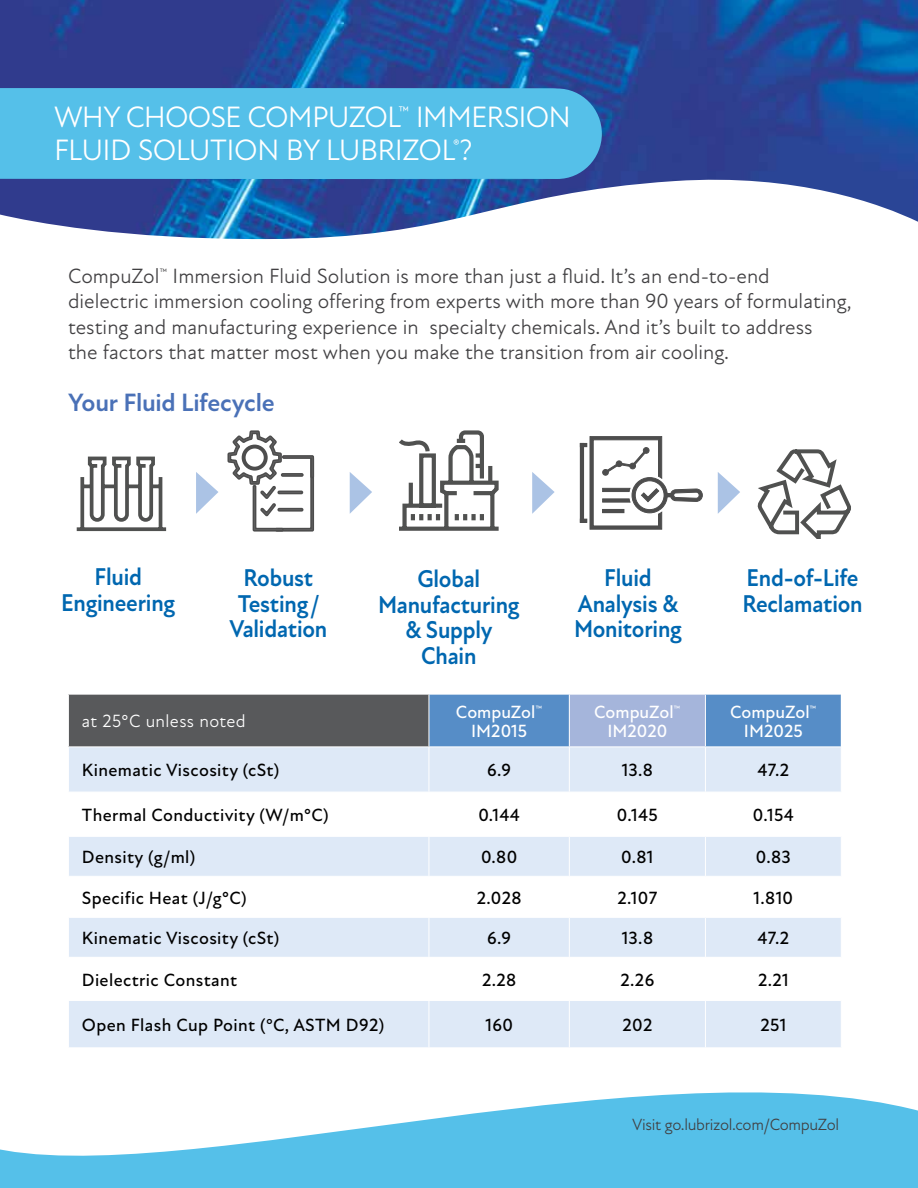
<style>
.page{position:relative;width:918px;height:1188px;background:#fff}
.page>*{position:absolute;margin:0;border:0;box-sizing:border-box;transform-origin:0 0}
.t1{font:30px/33px "New Atten";letter-spacing:-.03em;color:#fff}
.t2{font:700 25.5px "New Atten";letter-spacing:-.015em;color:#4a71b7}
.t3{font:700 24.75px/25.5px "New Atten";letter-spacing:-.01em;color:#0067b0;text-align:center;scale:.93 1}
.t4{font:21px/25.5px "New Atten";color:#414042}
.t5{font:500 18px "New Atten";letter-spacing:.02em;color:#000}
.t6{font:500 18px/19.5px "New Atten";color:#fff;text-align:center}
.t7{font:18px "New Atten";letter-spacing:.02em;color:#fff}
.t8{font:16.5px "New Atten";letter-spacing:-.02em;color:#414042}
</style>
<div class="page">
<svg style="left:0;top:1092px;width:918px;height:96px;fill:#55c0e9"></svg>
<img style="left:0;top:0;width:918px;height:239px">
<div style="left:0;top:88px;width:602px;height:91px;background:#55c0e9"></div>
<svg style="left:77px;top:456px;width:90px;height:76px"></svg>
<svg style="left:196px;top:472px;width:22px;height:42px"></svg>
<svg style="left:757px;top:449px;width:94px;height:90px"></svg>
<svg style="left:400px;top:430px;width:99px;height:101px"></svg>
<svg style="left:227px;top:430px;width:88px;height:102px"></svg>
<div style="left:277px;top:491px;width:26px;height:3px;border:2px solid #000"></div>
<div style="left:281px;top:473px;width:23px;height:4px;border:2px solid #000"></div>
<div style="left:277px;top:508px;width:26px;height:4px;border:2px solid #000"></div>
<div style="left:244px;top:447px;width:22px;height:22px;background:#fff;border-radius:50%"></div>
<div style="left:242px;top:445px;width:26px;height:26px;border:4px solid #000;border-radius:50%"></div>
<svg style="left:580px;top:436px;width:123px;height:94px"></svg>
<svg style="left:350px;top:472px;width:22px;height:42px"></svg>
<svg style="left:532px;top:472px;width:23px;height:42px"></svg>
<svg style="left:718px;top:472px;width:22px;height:42px"></svg>
<div style="left:68px;top:694px;width:361px;height:53px;background:#58595b"></div>
<div style="left:429px;top:694px;width:140px;height:53px;background:#568dc7"></div>
<div style="left:569px;top:694px;width:136px;height:53px;background:#a5b5db"></div>
<div style="left:705px;top:694px;width:136px;height:53px;background:#568dc7"></div>
<svg style="left:69px;top:748px;width:772px;height:299px;fill:#dee9f7"></svg>
<svg style="left:69px;top:958px;width:772px;height:42px"></svg>
<hr style="left:68px;top:694px;width:361px;height:1px;background:#fff">
<hr style="left:68px;top:695px;width:1px;height:52px;background:#fff">
<hr style="left:429px;top:694px;width:140px;height:1px;background:#fff">
<hr style="left:429px;top:695px;width:1px;height:52px;background:#fff">
<hr style="left:569px;top:694px;width:136px;height:1px;background:#fff">
<hr style="left:569px;top:695px;width:1px;height:52px;background:#fff">
<hr style="left:705px;top:694px;width:137px;height:1px;background:#fff">
<hr style="left:705px;top:695px;width:1px;height:52px;background:#fff">
<hr style="left:429px;top:747px;width:1px;height:45px;background:#fff">
<hr style="left:569px;top:747px;width:1px;height:45px;background:#fff">
<hr style="left:705px;top:747px;width:1px;height:45px;background:#fff">
<hr style="left:68px;top:792px;width:361px;height:1px;background:#fff">
<hr style="left:429px;top:792px;width:140px;height:1px;background:#fff">
<hr style="left:429px;top:792px;width:1px;height:44px;background:#fff">
<hr style="left:569px;top:792px;width:136px;height:1px;background:#fff">
<hr style="left:569px;top:792px;width:1px;height:44px;background:#fff">
<hr style="left:705px;top:792px;width:137px;height:1px;background:#fff">
<hr style="left:705px;top:792px;width:1px;height:44px;background:#fff">
<hr style="left:68px;top:836px;width:361px;height:1px;background:#fff">
<hr style="left:429px;top:836px;width:140px;height:1px;background:#fff">
<hr style="left:429px;top:837px;width:1px;height:39px;background:#fff">
<hr style="left:569px;top:836px;width:136px;height:1px;background:#fff">
<hr style="left:569px;top:837px;width:1px;height:39px;background:#fff">
<hr style="left:705px;top:836px;width:137px;height:1px;background:#fff">
<hr style="left:705px;top:837px;width:1px;height:39px;background:#fff">
<hr style="left:68px;top:876px;width:361px;height:1px;background:#fff">
<hr style="left:429px;top:876px;width:140px;height:1px;background:#fff">
<hr style="left:429px;top:877px;width:1px;height:40px;background:#fff">
<hr style="left:569px;top:876px;width:136px;height:1px;background:#fff">
<hr style="left:569px;top:877px;width:1px;height:40px;background:#fff">
<hr style="left:705px;top:876px;width:137px;height:1px;background:#fff">
<hr style="left:705px;top:877px;width:1px;height:40px;background:#fff">
<hr style="left:68px;top:917px;width:361px;height:1px;background:#fff">
<hr style="left:429px;top:917px;width:140px;height:1px;background:#fff">
<hr style="left:429px;top:918px;width:1px;height:39px;background:#fff">
<hr style="left:569px;top:917px;width:136px;height:1px;background:#fff">
<hr style="left:569px;top:918px;width:1px;height:39px;background:#fff">
<hr style="left:705px;top:917px;width:137px;height:1px;background:#fff">
<hr style="left:705px;top:918px;width:1px;height:39px;background:#fff">
<hr style="left:68px;top:957px;width:361px;height:1px;background:#fff">
<hr style="left:429px;top:957px;width:140px;height:1px;background:#fff">
<hr style="left:429px;top:958px;width:1px;height:42px;background:#fff">
<hr style="left:569px;top:957px;width:136px;height:1px;background:#fff">
<hr style="left:569px;top:958px;width:1px;height:42px;background:#fff">
<hr style="left:705px;top:957px;width:137px;height:1px;background:#fff">
<hr style="left:705px;top:958px;width:1px;height:42px;background:#fff">
<hr style="left:68px;top:1000px;width:361px;height:1px;background:#fff">
<hr style="left:429px;top:1000px;width:140px;height:1px;background:#fff">
<hr style="left:429px;top:1001px;width:1px;height:46px;background:#fff">
<hr style="left:569px;top:1000px;width:136px;height:1px;background:#fff">
<hr style="left:569px;top:1001px;width:1px;height:46px;background:#fff">
<hr style="left:705px;top:1000px;width:137px;height:1px;background:#fff">
<hr style="left:705px;top:1001px;width:1px;height:46px;background:#fff">
<h1 class="t1" style="left:54px;top:100px;width:518px">WHY CHOOSE COMPUZOL<sup>™</sup> IMMERSION<br>FLUID SOLUTION BY LUBRIZOL<sup>®</sup>?</h1>
<p class="t4" style="left:68px;top:263px;width:785px">CompuZol<sup>™</sup> Immersion Fluid Solution is more than just a fluid. It’s an end-to-end dielectric immersion cooling offering from experts with more than 90 years of formulating, testing and manufacturing experience in specialty chemicals. And it’s built to address<br>the factors that matter most when you make the transition from air cooling.</p>
<p class="t2" style="left:68px;top:387px;width:208px">Your Fluid Lifecycle</p>
<p class="t3" style="left:61px;top:565px;width:124px">Fluid<br>Engineering</p>
<p class="t3" style="left:378px;top:566px;width:154px">Global<br>Manufacturing &amp; Supply<br>Chain</p>
<p class="t3" style="left:574px;top:566px;width:118px">Fluid<br>Analysis &amp;<br>Monitoring</p>
<p class="t3" style="left:230px;top:566px;width:107px">Robust<br>Testing /<br>Validation</p>
<p class="t3" style="left:742px;top:566px;width:131px;text-align:left">End-of-Life<br>Reclamation</p>
<p class="t7" style="left:82px;top:711px;width:165px">at 25°C unless noted</p>
<p class="t6" style="left:456px;top:702px;width:88px">CompuZol<sup>™<br></sup>IM2015</p>
<p class="t6" style="left:594px;top:702px;width:88px">CompuZol<sup>™<br></sup>IM2020</p>
<p class="t6" style="left:730px;top:702px;width:88px">CompuZol<sup>™<br></sup>IM2025</p>
<p class="t5" style="left:82px;top:760px;width:199px">Kinematic Viscosity (cSt)</p>
<p class="t5" style="left:487px;top:760px;width:25px">6.9</p>
<p class="t5" style="left:622px;top:760px;width:33px">13.8</p>
<p class="t5" style="left:758px;top:760px;width:33px">47.2</p>
<p class="t5" style="left:82px;top:804px;width:248px">Thermal Conductivity (W/m°C)</p>
<p class="t5" style="left:478px;top:804px;width:43px">0.144</p>
<p class="t5" style="left:617px;top:804px;width:42px">0.145</p>
<p class="t5" style="left:753px;top:804px;width:42px">0.154</p>
<p class="t5" style="left:82px;top:846px;width:115px">Density (g/ml)</p>
<p class="t5" style="left:481px;top:846px;width:38px">0.80</p>
<p class="t5" style="left:621px;top:846px;width:34px">0.81</p>
<p class="t5" style="left:756px;top:846px;width:36px">0.83</p>
<p class="t5" style="left:82px;top:887px;width:166px">Specific Heat (J/g°C)</p>
<p class="t5" style="left:477px;top:887px;width:46px">2.028</p>
<p class="t5" style="left:618px;top:887px;width:41px">2.107</p>
<p class="t5" style="left:754px;top:887px;width:41px">1.810</p>
<p class="t5" style="left:82px;top:927px;width:199px">Kinematic Viscosity (cSt)</p>
<p class="t5" style="left:487px;top:927px;width:25px">6.9</p>
<p class="t5" style="left:622px;top:927px;width:33px">13.8</p>
<p class="t5" style="left:758px;top:927px;width:33px">47.2</p>
<p class="t5" style="left:82px;top:969px;width:157px">Dielectric Constant</p>
<p class="t5" style="left:482px;top:969px;width:36px">2.28</p>
<p class="t5" style="left:621px;top:969px;width:35px">2.26</p>
<p class="t5" style="left:758px;top:969px;width:32px">2.21</p>
<p class="t5" style="left:82px;top:1014px;width:304px">Open Flash Cup Point (ºC, ASTM D92)</p>
<p class="t5" style="left:485px;top:1014px;width:29px">160</p>
<p class="t5" style="left:622px;top:1014px;width:32px">202</p>
<p class="t5" style="left:760px;top:1014px;width:28px">251</p>
<p class="t8" style="left:632px;top:1115px;width:208px">Visit go.lubrizol.com/CompuZol</p>
</div>
